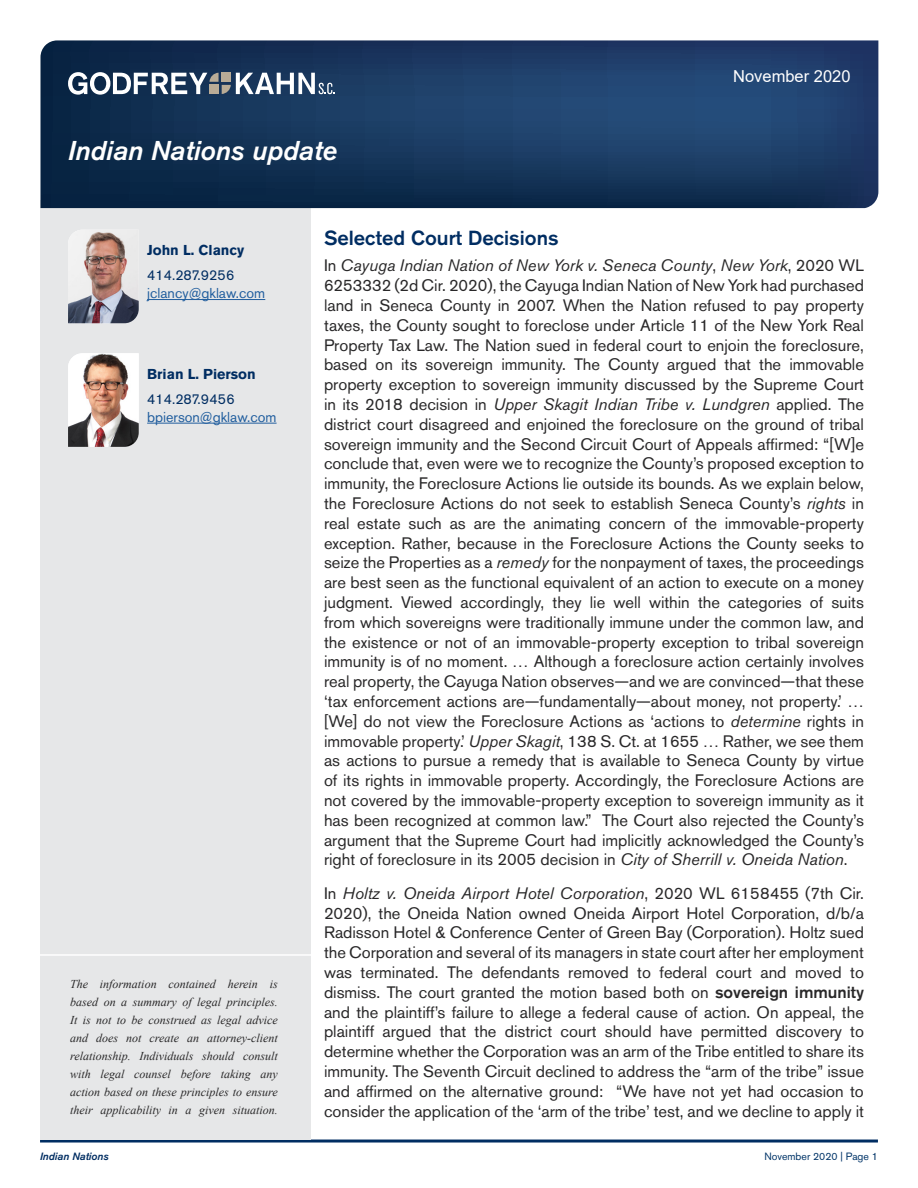
<style>
.page{position:relative;width:918px;height:1188px;background:#fff}
.page>*{position:absolute;margin:0;border:0;box-sizing:border-box;transform-origin:0 0}
.t1{font:italic 500 27px "Akzidenz Grotesk Std";color:#fff}
.t2{font:500 20.25px "Akzidenz Grotesk Std";color:#002d62}
.t3{font:16.5px/19.8px "Akzidenz Grotesk Std";color:#292829;text-align:justify}
.t4{font:16.5px "Arial";color:#fff}
.t5{font:14.25px "Akzidenz Grotesk Std";color:#215e9e}
.t6{font:700 14.25px "Akzidenz Grotesk Std";color:#002d62}
.t7{font:14.25px "Akzidenz Grotesk Std";color:#002d62}
.t8{font:italic 12px/18px "Times New Roman";color:#292829;text-align:justify}
.t9{font:10.5px "Akzidenz Grotesk Std";color:#003468}
.t10{font:italic 500 10.5px "Akzidenz Grotesk Std";color:#002d62}
.s1{font-style:italic}
.s2{font-weight:500}
</style>
<div class="page">
<hr style="left:40px;top:1140px;width:838px;height:3px;background:#002d62">
<div style="left:40px;top:200px;width:271px;height:940px;background:#e6e7e8"></div>
<svg style="left:40px;top:40px;width:838px;height:168px;background:#18375d"></svg>
<hr style="left:33px;top:954px;width:281px;height:2px;background:#fff">
<hr style="left:147px;top:299px;width:118px;height:1px;background:#215e9e">
<img style="left:68px;top:230px;width:71px;height:93px">
<svg style="left:68px;top:72px;width:267px;height:23px"></svg>
<hr style="left:147px;top:423px;width:130px;height:1px;background:#215e9e">
<img style="left:68px;top:353px;width:71px;height:94px">
<h1 class="t1" style="left:68px;top:135px;width:271px">Indian Nations update</h1>
<p class="t4" style="left:733px;top:64px;width:119px">November 2020</p>
<p class="t6" style="left:147px;top:242px;width:99px">John L. Clancy</p>
<p class="t7" style="left:147px;top:267px;width:89px">414.287.9256</p>
<p class="t5" style="left:147px;top:285px;width:120px">jclancy@gklaw.com</p>
<p class="t6" style="left:147px;top:366px;width:110px">Brian L. Pierson</p>
<p class="t7" style="left:147px;top:390px;width:89px">414.287.9456</p>
<p class="t5" style="left:147px;top:408px;width:131px">bpierson@gklaw.com</p>
<p class="t8" style="left:70px;top:975px;width:209px">The information contained herein is based on a summary of legal principles.<br>It is not to be construed as legal advice and does not create an attorney-client relationship. Individuals should consult with legal counsel before taking any action based on these principles to ensure their applicability in a given situation.</p>
<p class="t2" style="left:324px;top:225px;width:236px">Selected Court Decisions</p>
<p class="t3" style="left:324px;top:256px;width:542px">In <span class="s1">Cayuga Indian Nation of New York v. Seneca County</span>, <span class="s1">New York</span>, 2020 WL 6253332 (2d Cir. 2020), the Cayuga Indian Nation of New York had purchased land in Seneca County in 2007. When the Nation refused to pay property taxes, the County sought to foreclose under Article 11 of the New York Real Property Tax Law. The Nation sued in federal court to enjoin the foreclosure, based on its sovereign immunity. The County argued that the immovable property exception to sovereign immunity discussed by the Supreme Court in its 2018 decision in <span class="s1">Upper Skagit Indian Tribe v. Lundgren</span> applied. The district court disagreed and enjoined the foreclosure on the ground of tribal sovereign immunity and the Second Circuit Court of Appeals affirmed: “[W]e conclude that, even were we to recognize the County’s proposed exception to immunity, the Foreclosure Actions lie outside its bounds. As we explain below, the Foreclosure Actions do not seek to establish Seneca County’s <span class="s1">rights</span> in real estate such as are the animating concern of the immovable-property exception. Rather, because in the Foreclosure Actions the County seeks to seize the Properties as a <span class="s1">remedy</span> for the nonpayment of taxes, the proceedings are best seen as the functional equivalent of an action to execute on a money judgment. Viewed accordingly, they lie well within the categories of suits from which sovereigns were traditionally immune under the common law, and the existence or not of an immovable-property exception to tribal sovereign immunity is of no moment. … Although a foreclosure action certainly involves real property, the Cayuga Nation observes—and we are convinced—that these ‘tax enforcement actions are—fundamentally—about money, not property.’ … [We] do not view the Foreclosure Actions as ‘actions to <span class="s1">determine</span> rights in immovable property.’ <span class="s1">Upper Skagit</span>, 138 S. Ct. at 1655 … Rather, we see them as actions to pursue a remedy that is available to Seneca County by virtue of its rights in immovable property. Accordingly, the Foreclosure Actions are not covered by the immovable-property exception to sovereign immunity as it has been recognized at common law.” The Court also rejected the County’s argument that the Supreme Court had implicitly acknowledged the County’s right of foreclosure in its 2005 decision in <span class="s1">City of Sherrill v. Oneida Nation</span>.</p>
<p class="t3" style="left:324px;top:883px;width:542px">In <span class="s1">Holtz v. Oneida Airport Hotel Corporation</span>, 2020 WL 6158455 (7th Cir.<br>2020), the Oneida Nation owned Oneida Airport Hotel Corporation, d/b/a Radisson Hotel &amp; Conference Center of Green Bay (Corporation). Holtz sued the Corporation and several of its managers in state court after her employment was terminated. The defendants removed to federal court and moved to dismiss. The court granted the motion based both on <span class="s2">sovereign immunity </span>and the plaintiff’s failure to allege a federal cause of action. On appeal, the plaintiff argued that the district court should have permitted discovery to determine whether the Corporation was an arm of the Tribe entitled to share its immunity. The Seventh Circuit declined to address the “arm of the tribe” issue and affirmed on the alternative ground: “We have not yet had occasion to consider the application of the ‘arm of the tribe’ test, and we decline to apply it</p>
<p class="t10" style="left:40px;top:1151px;width:70px">Indian Nations</p>
<p class="t9" style="left:764px;top:1150px;width:115px">November 2020 | Page 1</p>
</div>
